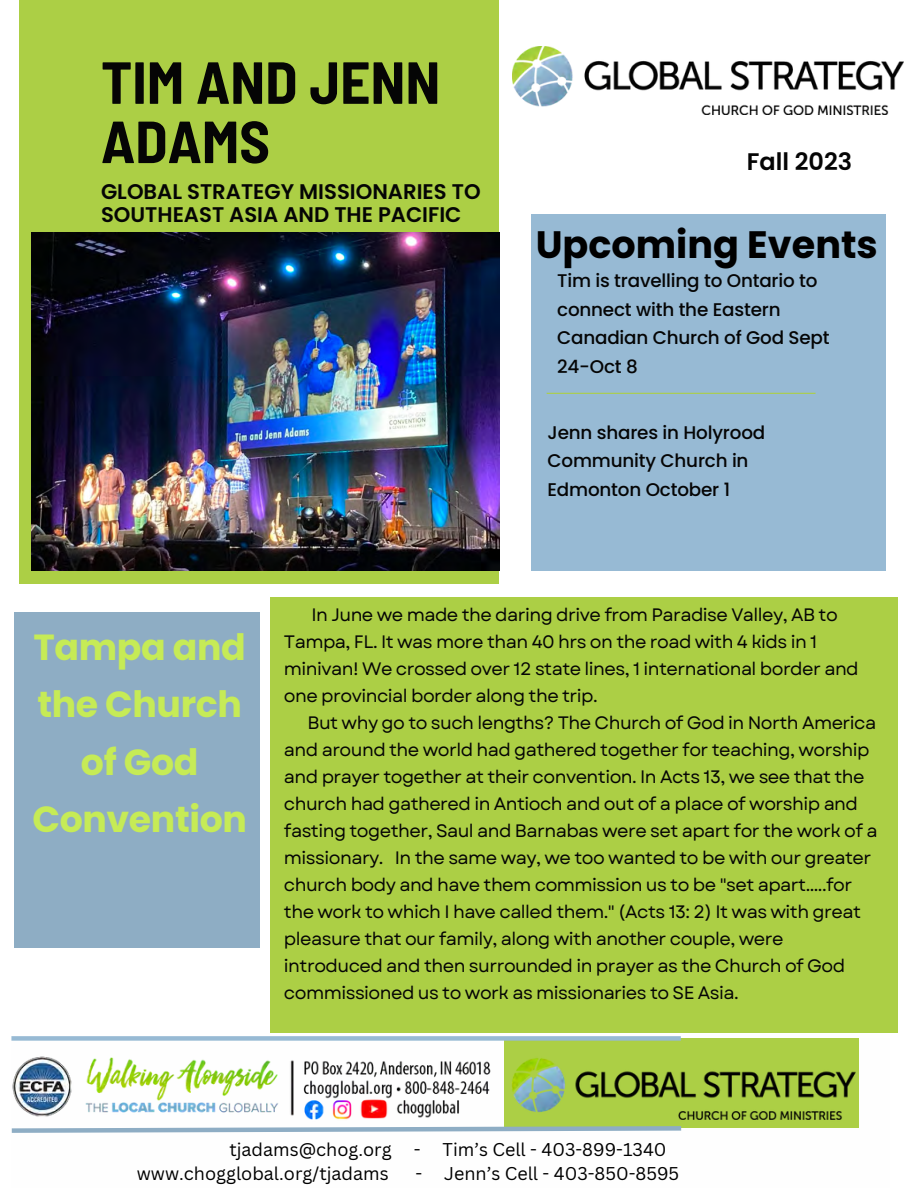
<style>
.page{position:relative;width:918px;height:1188px;background:#fff}
.page>*{position:absolute;margin:0;border:0;box-sizing:border-box;transform-origin:0 0}
.t1{font:700 semi-condensed 59.25px/59.2px "Barlow";color:#050505}
.t2{font:700 38.1px "Poppins";color:#000}
.t3{font:700 36.3px/57.3px "Poppins";letter-spacing:-.01em;color:#c6eb56;text-align:center}
.t4{font:600 24px "Poppins";color:#050505}
.t5{font:600 21.15px/23.2px "Poppins";color:#050505}
.t6{font:500 18.3px/28.7px "Poppins";letter-spacing:-.01em;color:#050505}
.t7{font:18px/27px "Garet";letter-spacing:-.03em;color:#050505}
.t8{font:18px "Canva Sans";color:#000}
</style>
<div class="page">
<div style="left:20px;top:0;width:479px;height:584px;background:#accf45"></div>
<div style="left:271px;top:598px;width:627px;height:435px;background:#accf45"></div>
<div style="left:14px;top:612px;width:245px;height:335px;background:#8eadc4"></div>
<div style="left:504px;top:1038px;width:354px;height:90px;background:#accf45"></div>
<img style="left:512px;top:46px;width:392px;height:69px">
<img style="left:12px;top:1049px;width:847px;height:79px">
<div style="left:531px;top:214px;width:354px;height:357px;background:#97bad4"></div>
<hr style="left:547px;top:393px;width:269px;height:1px;background:#accf45">
<div style="left:11px;top:1036px;width:670px;height:5px;background:#97bad4"></div>
<svg style="left:11px;top:1124px;width:675px;height:9px"></svg>
<img style="left:31px;top:232px;width:468px;height:339px">
<p class="t1" style="left:101px;top:51px;width:341px">TIM AND JENN<br>ADAMS</p>
<p class="t5" style="left:101px;top:180px;width:381px">GLOBAL STRATEGY MISSIONARIES TO<br>SOUTHEAST ASIA AND THE PACIFIC</p>
<p class="t4" style="left:747px;top:145px;width:107px">Fall 2023</p>
<p class="t2" style="left:536px;top:218px;width:344px">Upcoming Events</p>
<p class="t6" style="left:557px;top:266px;width:274px">Tim is travelling to Ontario to connect with the Eastern<br>Canadian Church of God Sept<br>24-Oct 8</p>
<p class="t6" style="left:548px;top:418px;width:219px">Jenn shares in Holyrood<br>Community Church in<br>Edmonton October 1</p>
<p class="t3" style="left:32px;top:619px;width:216px">Tampa and the Church of God<br>Convention</p>
<p class="t7" style="left:284px;top:602px;width:576px;text-indent:27px">In June we made the daring drive from Paradise Valley, AB to Tampa, FL. It was more than 40 hrs on the road with 4 kids in 1 minivan! We crossed over 12 state lines, 1 international border and one provincial border along the trip.</p>
<p class="t7" style="left:284px;top:710px;width:595px;text-indent:24px">But why go to such lengths? The Church of God in North America and around the world had gathered together for teaching, worship and prayer together at their convention. In Acts 13, we see that the church had gathered in Antioch and out of a place of worship and fasting together, Saul and Barnabas were set apart for the work of a missionary. In the same way, we too wanted to be with our greater church body and have them commission us to be "set apart.....for the work to which I have called them." (Acts 13: 2) It was with great pleasure that our family, along with another couple, were introduced and then surrounded in prayer as the Church of God commissioned us to work as missionaries to SE Asia.</p>
<p class="t8" style="left:229px;top:1136px;width:439px">tjadams@chog.org - Tim’s Cell - 403-899-1340</p>
<p class="t8" style="left:137px;top:1161px;width:253px">www.chogglobal.org/tjadams</p>
<p class="t8" style="left:415px;top:1161px;width:265px">- Jenn’s Cell - 403-850-8595</p>
</div>
